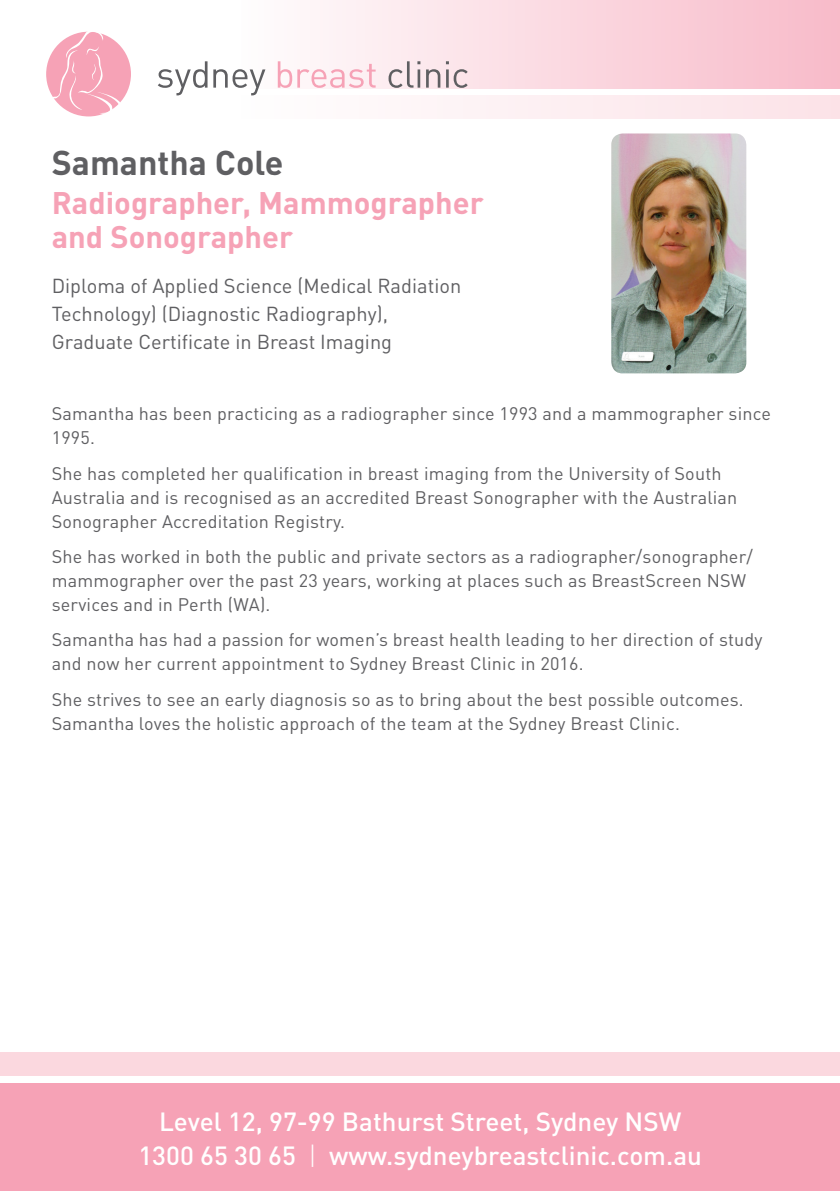
<style>
.page{position:relative;width:840px;height:1191px;background:#fff}
.page>*{position:absolute;margin:0;border:0;box-sizing:border-box;transform-origin:0 0}
.t1{font:700 34px "DIN Pro";color:#5f5f62}
.t2{font:700 30.8px/33.6px "DIN Pro";color:#f6a2b6}
.t3{font:500 26px/34.2px "DIN Pro";color:#fff;text-align:center}
.t4{font:20px/28px "DIN Pro";color:#5f5f62}
.t5{font:18px/24px "DIN Pro";letter-spacing:.01em;color:#5f5f62}
.s1{font-weight:300}
</style>
<div class="page">
<div style="left:242px;top:0;width:597px;height:88px;background:linear-gradient(to right,#fefdfd,#f8bbc9)"></div>
<div style="left:242px;top:95px;width:597px;height:24px;background:linear-gradient(to right,#fefefe,#fce2e7)"></div>
<div style="left:46px;top:32px;width:85px;height:84px;background:#f6a2b6;border-radius:50%"></div>
<svg style="left:49px;top:31px;width:74px;height:84px"></svg>
<svg style="left:388px;top:61px;width:79px;height:27px;background:#d8c9cd"></svg>
<svg style="left:277px;top:61px;width:98px;height:27px"></svg>
<svg style="left:158px;top:61px;width:107px;height:34px"></svg>
<div style="left:0;top:1083px;width:839px;height:108px;background:#f6a2b6"></div>
<div style="left:0;top:1052px;width:839px;height:24px;background:#fbd8df"></div>
<img style="left:611px;top:133px;width:135px;height:240px">
<h1 class="t1" style="left:52px;top:140px;width:233px">Samantha Cole</h1>
<h2 class="t2" style="left:52px;top:185px;width:433px">Radiographer, Mammographer and Sonographer</h2>
<p class="t4" style="left:52px;top:271px;width:411px">Diploma of Applied Science (Medical Radiation<br>Technology) (Diagnostic Radiography),<br>Graduate Certificate in Breast Imaging</p>
<p class="t5" style="left:52px;top:401px;width:720px">Samantha has been practicing as a radiographer since 1993 and a mammographer since<br>1995.</p>
<p class="t5" style="left:52px;top:460px;width:686px">She has completed her qualification in breast imaging from the University of South<br>Australia and is recognised as an accredited Breast Sonographer with the Australian<br>Sonographer Accreditation Registry.</p>
<p class="t5" style="left:52px;top:543px;width:702px">She has worked in both the public and private sectors as a radiographer/sonographer/ mammographer over the past 23 years, working at places such as BreastScreen NSW services and in Perth (WA).</p>
<p class="t5" style="left:52px;top:627px;width:712px">Samantha has had a passion for women’s breast health leading to her direction of study and now her current appointment to Sydney Breast Clinic in 2016.</p>
<p class="t5" style="left:52px;top:686px;width:693px">She strives to see an early diagnosis so as to bring about the best possible outcomes.<br>Samantha loves the holistic approach of the team at the Sydney Breast Clinic.</p>
<h3 class="t3" style="left:138px;top:1103px;width:564px">Level 12, 97-99 Bathurst Street, Sydney NSW<br>1300 65 30 65 <span class="s1">|</span> www.sydneybreastclinic.com.au</h3>
</div>
